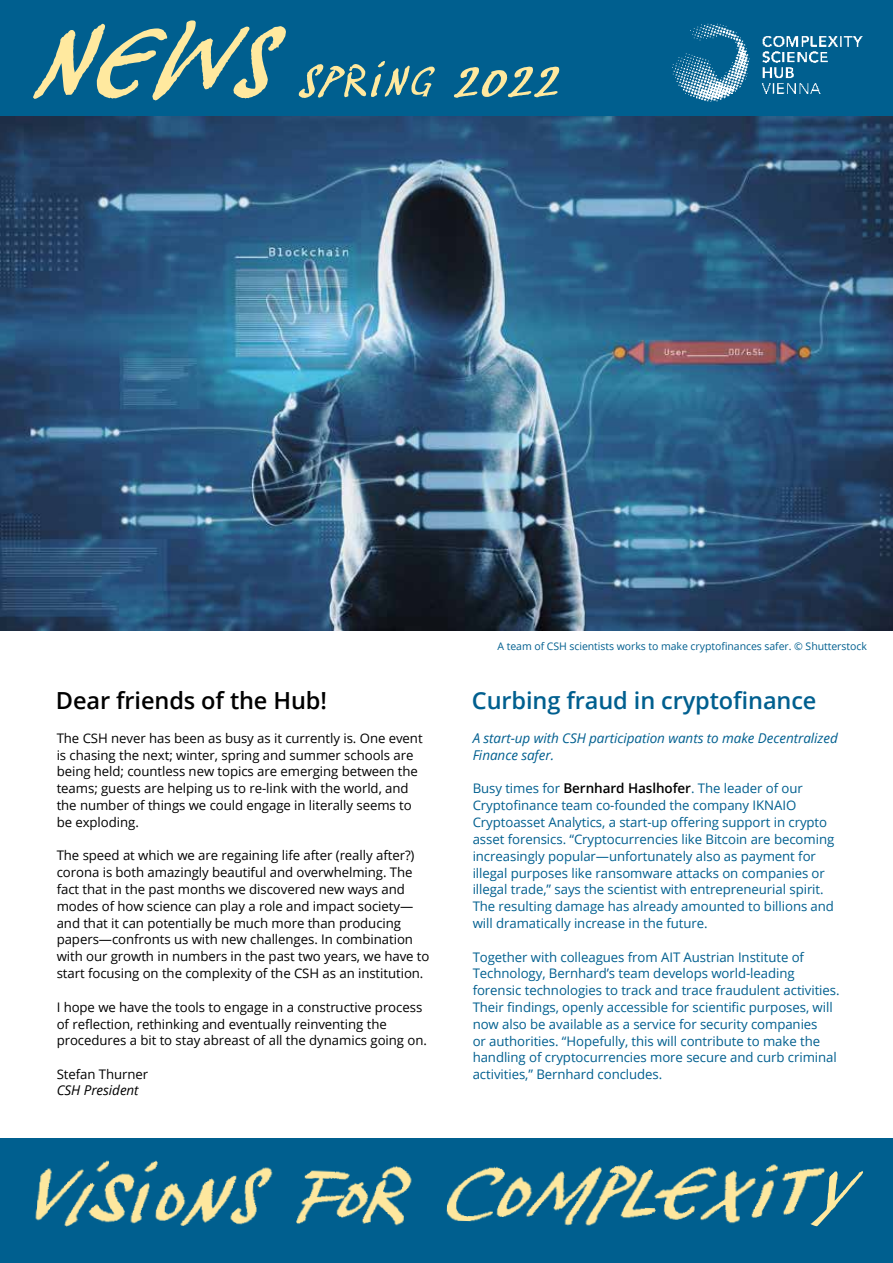
<style>
.page{position:relative;width:893px;height:1263px;background:#fff}
.page>*{position:absolute;margin:0;border:0;box-sizing:border-box;transform-origin:0 0}
.t1{font:600 23.55px "Open Sans";letter-spacing:-.005em;color:#005f8f}
.t2{font:600 23.55px "Open Sans";letter-spacing:-.005em;color:#000}
.t3{font:italic 13.5px/16.8px "Open Sans";letter-spacing:-.005em;color:#005f8f}
.t4{font:italic 13.5px "Open Sans";letter-spacing:-.005em;color:#000}
.t5{font:13.2px/16.8px "Open Sans";letter-spacing:-.005em;color:#005f8f}
.t6{font:13.2px/16.8px "Open Sans";letter-spacing:-.005em;color:#000}
.t7{font:10.5px "Open Sans";letter-spacing:-.005em;color:#005f8f}
.s1{font-weight:600;font-size:13.5px;color:#000}
</style>
<div class="page">
<div style="left:0;top:1139px;width:893px;height:124px;background:#005f8f"></div>
<div style="left:0;top:0;width:893px;height:117px;background:#005f8f"></div>
<img style="left:35px;top:1160px;width:238px;height:67px">
<img style="left:296px;top:1165px;width:116px;height:61px">
<img style="left:446px;top:1164px;width:379px;height:62px">
<svg style="left:810px;top:1171px;width:53px;height:56px"></svg>
<img style="left:0;top:117px;width:893px;height:513px">
<svg style="left:33px;top:20px;width:253px;height:80px"></svg>
<svg style="left:454px;top:67px;width:106px;height:31px"></svg>
<img style="left:672px;top:23px;width:191px;height:79px">
<svg style="left:298px;top:61px;width:137px;height:37px"></svg>
<p class="t7" style="left:497px;top:639px;width:371px">A team of CSH scientists works to make cryptofinances safer. © Shutterstock</p>
<h1 class="t2" style="left:56px;top:691px;width:272px">Dear friends of the Hub!</h1>
<h1 class="t1" style="left:472px;top:685px;width:346px">Curbing fraud in cryptofinance</h1>
<p class="t6" style="left:57px;top:731px;width:367px">The CSH never has been as busy as it currently is. One event is chasing the next; winter, spring and summer schools are being held; countless new topics are emerging between the teams; guests are helping us to re-link with the world, and the number of things we could engage in literally seems to be exploding.</p>
<p class="t6" style="left:57px;top:848px;width:374px">The speed at which we are regaining life after (really after?) corona is both amazingly beautiful and overwhelming. The fact that in the past months we discovered new ways and modes of how science can play a role and impact society— and that it can potentially be much more than producing papers—confronts us with new challenges. In combination with our growth in numbers in the past two years, we have to start focusing on the complexity of the CSH as an institution.</p>
<p class="t6" style="left:57px;top:1000px;width:372px">I hope we have the tools to engage in a constructive process of reflection, rethinking and eventually reinventing the procedures a bit to stay abreast of all the dynamics going on.</p>
<p class="t6" style="left:57px;top:1067px;width:93px">Stefan Thurner</p>
<p class="t4" style="left:57px;top:1085px;width:83px">CSH President</p>
<p class="t3" style="left:473px;top:731px;width:367px">A start-up with CSH participation wants to make Decentralized<br>Finance safer.</p>
<p class="t5" style="left:473px;top:782px;width:363px">Busy times for <span class="s1">Bernhard Haslhofer</span>. The leader of our Crypto finance team co-founded the company IKNAIO Cryptoasset Analytics, a start-up offering support in crypto asset forensics. “Cryptocurrencies like Bitcoin are becoming increasingly popular—unfortunately also as payment for illegal purposes like ransomware attacks on companies or illegal trade,” says the scientist with entrepreneurial spirit.<br>The resulting damage has already amounted to billions and will dramatically increase in the future.</p>
<p class="t5" style="left:473px;top:948px;width:368px">Together with colleagues from AIT Austrian Institute of Technology, Bernhard’s team develops world-leading forensic technologies to track and trace fraudulent activities.<br>Their findings, openly accessible for scientific purposes, will now also be available as a service for security companies<br>or authorities. “Hopefully, this will contribute to make the handling of cryptocurrencies more secure and curb criminal activities,” Bernhard concludes.</p>
</div>
